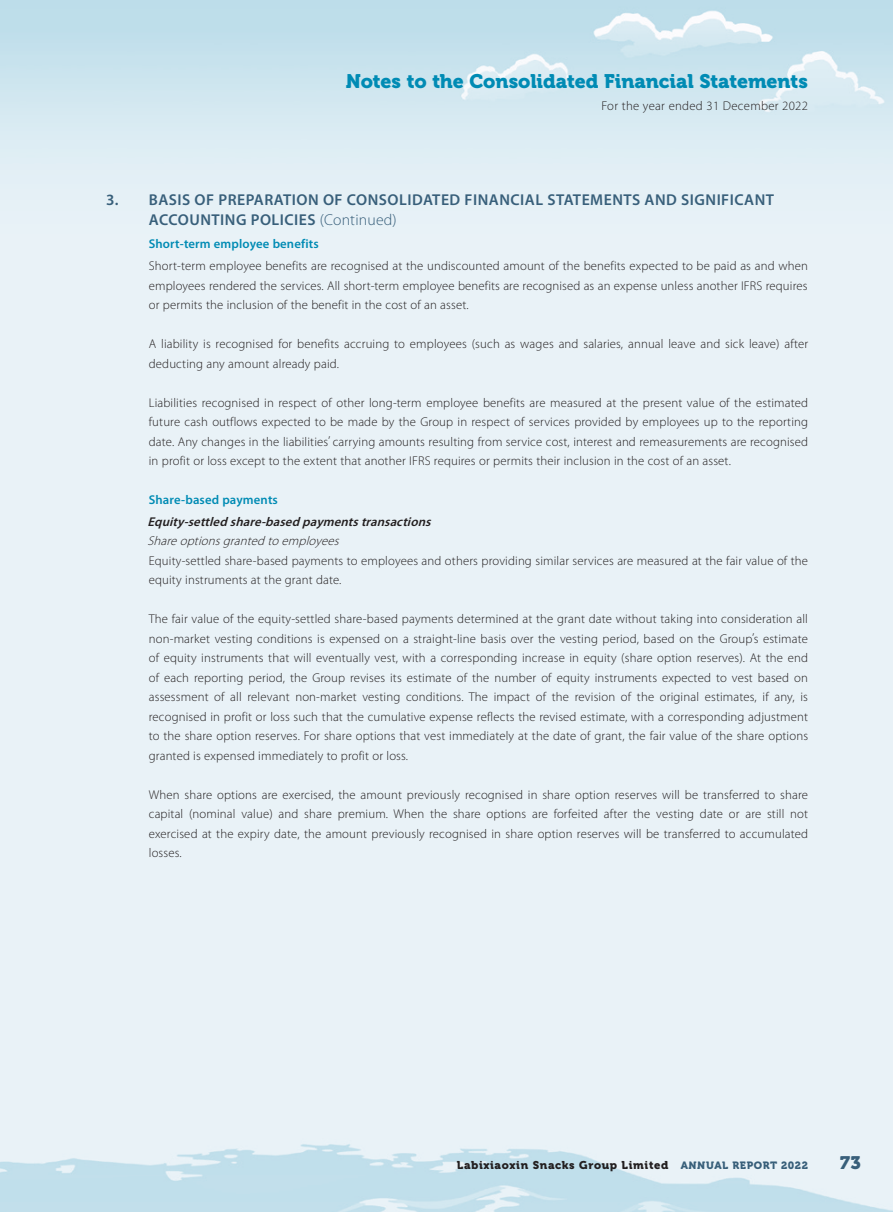
<style>
.page{position:relative;width:893px;height:1212px;background:#fff}
.page>*{position:absolute;margin:0;border:0;box-sizing:border-box;transform-origin:0 0}
.t1{font:19.5px "Museo 900";letter-spacing:-.005em;color:#008bb4}
.t2{font:18px "Museo 900";color:#385f7a}
.Heading_1{font:600 15.75px/19.5px "Myriad Pro";letter-spacing:.03em;color:#385f7a}
.Body_Text{font:300 12.75px/19.5px "Myriad Pro";letter-spacing:.01em;color:#231f20;text-align:justify}
.Heading_2{font:600 12.75px "Myriad Pro";letter-spacing:.01em;color:#008bb4}
.Heading_3{font:italic 600 12.75px "Myriad Pro";color:#231f20}
.Heading_4{font:italic 300 12.75px "Myriad Pro";color:#231f20}
.t3{font:11.25px "Museo 900";letter-spacing:.055em;color:#231f20}
.s1{font-weight:300}
.s2{font-size:10.5px;color:#385f7a}
</style>
<div class="page">
<h1 class="t1" style="left:346px;top:70px;width:464px">Notes to the Consolidated Financial Statements</h1>
<p class="Body_Text" style="left:602px;top:96px;width:208px">For the year ended 31 December 2022</p>
<p class="Heading_1" style="left:149px;top:190px;width:627px;text-indent:-43px">3. BASIS OF PREPARATION OF CONSOLIDATED FINANCIAL STATEMENTS AND SIGNIFICANT<br>ACCOUNTING POLICIES <span class="s1">(Continued)</span></p>
<p class="Heading_2" style="left:149px;top:236px;width:171px">Short-term employee benefits</p>
<p class="Body_Text" style="left:149px;top:256px;width:661px">Short-term employee benefits are recognised at the undiscounted amount of the benefits expected to be paid as and when employees rendered the services. All short-term employee benefits are recognised as an expense unless another IFRS requires or permits the inclusion of the benefit in the cost of an asset.</p>
<p class="Body_Text" style="left:149px;top:334px;width:661px">A liability is recognised for benefits accruing to employees (such as wages and salaries, annual leave and sick leave) after deducting any amount already paid.</p>
<p class="Body_Text" style="left:149px;top:392px;width:661px">Liabilities recognised in respect of other long-term employee benefits are measured at the present value of the estimated future cash outflows expected to be made by the Group in respect of services provided by employees up to the reporting date. Any changes in the liabilities’ carrying amounts resulting from service cost, interest and remeasurements are recognised in profit or loss except to the extent that another IFRS requires or permits their inclusion in the cost of an asset.</p>
<p class="Heading_2" style="left:149px;top:492px;width:131px">Share-based payments</p>
<p class="Heading_3" style="left:148px;top:513px;width:289px">Equity-settled share-based paymentstransactions</p>
<p class="Heading_4" style="left:148px;top:533px;width:197px">Shareoptionsgrantedtoemployees</p>
<p class="Body_Text" style="left:149px;top:551px;width:661px">Equity-settled share-based payments to employees and others providing similar services are measured at the fair value of the equity instruments at the grant date.</p>
<p class="Body_Text" style="left:149px;top:609px;width:661px">The fair value of the equity-settled share-based payments determined at the grant date without taking into consideration all non-market vesting conditions is expensed on a straight-line basis over the vesting period, based on the Group’s estimate of equity instruments that will eventually vest, with a corresponding increase in equity (share option reserves). At the end of each reporting period, the Group revises its estimate of the number of equity instruments expected to vest based on assessment of all relevant non-market vesting conditions. The impact of the revision of the original estimates, if any, is recognised in profit or loss such that the cumulative expense reflects the revised estimate, with a corresponding adjustment to the share option reserves. For share options that vest immediately at the date of grant, the fair value of the share options granted is expensed immediately to profit or loss.</p>
<p class="Body_Text" style="left:149px;top:785px;width:661px">When share options are exercised, the amount previously recognised in share option reserves will be transferred to share capital (nominal value) and share premium. When the share options are forfeited after the vesting date or are still not exercised at the expiry date, the amount previously recognised in share option reserves will be transferred to accumulated losses.</p>
<p class="t3" style="left:457px;top:1158px;width:353px">Labixiaoxin Snacks Group Limited <span class="s2">ANNUAL REPORT 2022</span></p>
<h2 class="t2" style="left:840px;top:1152px;width:22px">73</h2>
</div>
